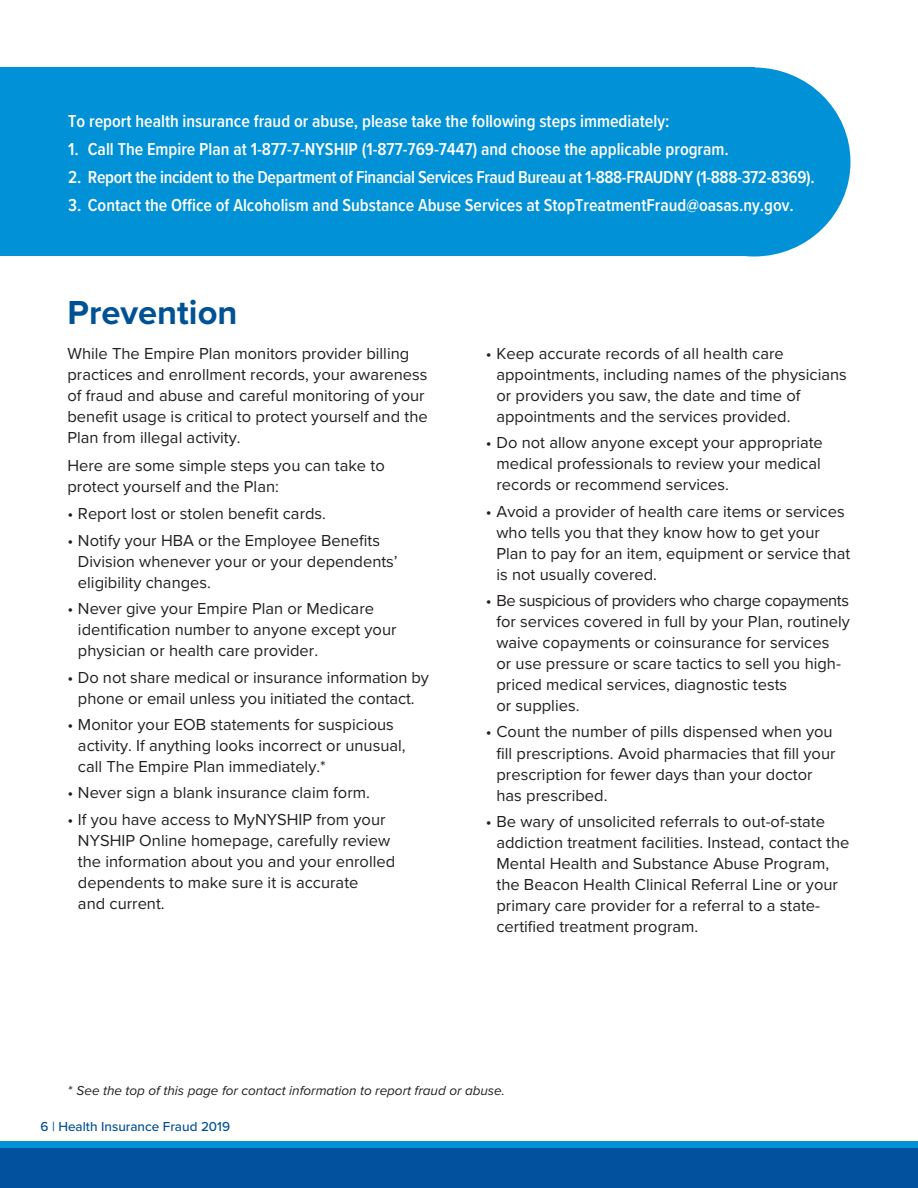
<style>
.page{position:relative;width:918px;height:1188px;background:#fff}
.page>*{position:absolute;margin:0;border:0;box-sizing:border-box;transform-origin:0 0}
.t1{font:700 34.5px "Proxima Nova";color:#015195}
.t2{font:600 18px "Proxima Nova Cond";color:#fff}
.t3{font:600 18px "Proxima Nova Cond";letter-spacing:-.02em;color:#fff}
.t4{font:16.5px/21px "Proxima Nova";color:#231f20}
.t5{font:italic 13.5px "Proxima Nova";color:#231f20}
.t6{font:500 13.5px "Proxima Nova";color:#015195}
</style>
<div class="page">
<div style="left:0;top:1148px;width:918px;height:40px;background:#01519e"></div>
<div style="left:0;top:1141px;width:918px;height:7px;background:#0091d6"></div>
<div style="left:0;top:68px;width:754px;height:188px;background:#0091d6"></div>
<div style="left:658px;top:68px;width:192px;height:188px;background:#0091d6;border-radius:50%"></div>
<p class="t2" style="left:68px;top:111px;width:603px">To report health insurance fraud or abuse, please take the following steps immediately:</p>
<p class="t2" style="left:68px;top:139px;width:662px">1. Call The Empire Plan at 1-877-7-NYSHIP (1-877-769-7447) and choose the applicable program.</p>
<p class="t3" style="left:68px;top:166px;width:748px">2. Report the incident to the Department of Financial Services Fraud Bureau at 1-888-FRAUDNY (1-888-372-8369).</p>
<p class="t2" style="left:68px;top:194px;width:727px">3. Contact the Office of Alcoholism and Substance Abuse Services at StopTreatmentFraud@oasas.ny.gov.</p>
<h1 class="t1" style="left:68px;top:287px;width:171px">Prevention</h1>
<p class="t4" style="left:68px;top:342px;width:362px">While The Empire Plan monitors provider billing practices and enrollment records, your awareness of fraud and abuse and careful monitoring of your benefit usage is critical to protect yourself and the Plan from illegal activity.</p>
<p class="t4" style="left:68px;top:454px;width:319px">Here are some simple steps you can take to protect yourself and the Plan:</p>
<p class="t4" style="left:68px;top:503px;width:260px">• Report lost or stolen benefit cards.</p>
<p class="t4" style="left:78px;top:529px;width:321px;text-indent:-10px">• Notify your HBA or the Employee Benefits<br>Division whenever your or your dependents’ eligibility changes.</p>
<p class="t4" style="left:78px;top:597px;width:320px;text-indent:-10px">• Never give your Empire Plan or Medicare identification number to anyone except your physician or health care provider.</p>
<p class="t4" style="left:68px;top:666px;width:363px;text-align:center">• Do not share medical or insurance information by phone or email unless you initiated the contact.</p>
<p class="t4" style="left:78px;top:713px;width:329px;text-indent:-10px">• Monitor your EOB statements for suspicious activity. If anything looks incorrect or unusual, call The Empire Plan immediately.*</p>
<p class="t4" style="left:68px;top:782px;width:304px">• Never sign a blank insurance claim form.</p>
<p class="t4" style="left:78px;top:808px;width:319px;text-indent:-10px">• If you have access to MyNYSHIP from your NYSHIP Online homepage, carefully review the information about you and your enrolled dependents to make sure it is accurate<br>and current.</p>
<p class="t4" style="left:496px;top:342px;width:352px;text-indent:-10px">• Keep accurate records of all health care appointments, including names of the physicians or providers you saw, the date and time of appointments and the services provided.</p>
<p class="t4" style="left:496px;top:432px;width:328px;text-indent:-10px">• Do not allow anyone except your appropriate medical professionals to review your medical records or recommend services.</p>
<p class="t4" style="left:496px;top:500px;width:356px;text-indent:-10px">• Avoid a provider of health care items or services who tells you that they know how to get your Plan to pay for an item, equipment or service that is not usually covered.</p>
<p class="t4" style="left:496px;top:589px;width:355px;text-indent:-10px">• Be suspicious of providers who charge copayments for services covered in full by your Plan, routinely waive copayments or coinsurance for services<br>or use pressure or scare tactics to sell you high&shy;priced medical services, diagnostic tests<br>or supplies.</p>
<p class="t4" style="left:496px;top:721px;width:341px;text-indent:-10px">• Count the number of pills dispensed when you fill prescriptions. Avoid pharmacies that fill your prescription for fewer days than your doctor has prescribed.</p>
<p class="t4" style="left:496px;top:810px;width:354px;text-indent:-10px">• Be wary of unsolicited referrals to out-of-state addiction treatment facilities. Instead, contact the Mental Health and Substance Abuse Program, the Beacon Health Clinical Referral Line or your primary care provider for a referral to a state&shy;certified treatment program.</p>
<p class="t5" style="left:68px;top:1080px;width:439px">* See the top of this page for contact information to report fraud or abuse.</p>
<p class="t6" style="left:40px;top:1117px;width:191px">6 | Health Insurance Fraud 2019</p>
</div>
